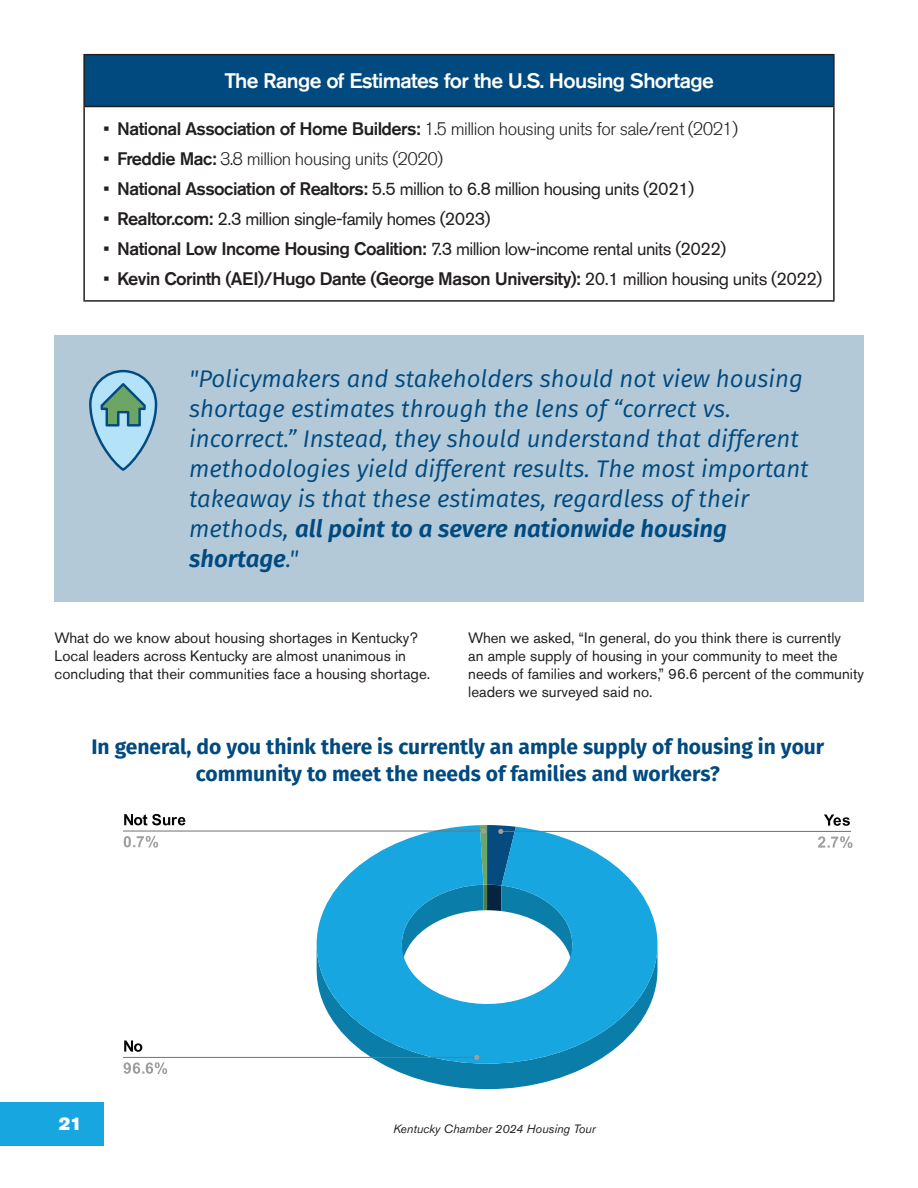
<style>
.page{position:relative;width:918px;height:1188px;background:#fff}
.page>*{position:absolute;margin:0;border:0;box-sizing:border-box;transform-origin:0 0}
.t1{font:italic 24px/30px "Fira Sans";color:#004a7f}
.t2{font:700 21px/27px "Fira Sans";color:#004a7f;text-align:center}
.t3{font:500 21px "Akzidenz Grotesk Std";letter-spacing:-.03em;color:#fff}
.t4{font:18.15px "Akzidenz Grotesk Std";letter-spacing:-.03em;color:#231f20}
.t5{font:300 18.15px "Akzidenz Grotesk Std";letter-spacing:-.03em;color:#231f20}
.t6{font:500 18.15px "Akzidenz Grotesk Std";letter-spacing:-.03em;color:#231f20}
.t7{font:18px "Akzidenz Grotesk Std Super";color:#fff}
.t8{font:15px/18px "Akzidenz Grotesk Std";color:#231f20}
.t9{font:italic 12px "Akzidenz Grotesk Std";color:#231f20}
.s1{font-weight:500}
.s2{font-weight:400}
.s3{font-weight:600}
</style>
<div class="page">
<div style="left:84px;top:55px;width:750px;height:52px;background:#004a7f"></div>
<hr style="left:83px;top:54px;width:752px;height:1px;background:#231f20">
<hr style="left:83px;top:55px;width:2px;height:51px;background:#231f20">
<hr style="left:833px;top:55px;width:2px;height:51px;background:#231f20">
<hr style="left:83px;top:106px;width:752px;height:1px;background:#231f20">
<hr style="left:83px;top:107px;width:2px;height:193px;background:#231f20">
<hr style="left:833px;top:107px;width:2px;height:193px;background:#231f20">
<hr style="left:83px;top:300px;width:752px;height:2px;background:#231f20">
<div style="left:54px;top:335px;width:810px;height:267px;background:#b3c9d8"></div>
<svg style="left:89px;top:370px;width:68px;height:101px"></svg>
<div style="left:0;top:1103px;width:104px;height:43px;background:#17a6df"></div>
<svg style="left:388px;top:1067px;width:198px;height:22px;fill:#0b7da9"></svg>
<svg style="left:316px;top:830px;width:351px;height:237px;fill:#17a6df"></svg>
<svg style="left:124px;top:814px;width:61px;height:11px"></svg>
<svg style="left:124px;top:836px;width:34px;height:12px"></svg>
<hr style="left:123px;top:831px;width:361px;height:1px;background:#767575">
<svg style="left:124px;top:1040px;width:18px;height:12px"></svg>
<svg style="left:124px;top:1062px;width:43px;height:12px"></svg>
<hr style="left:123px;top:1057px;width:354px;height:1px;background:#767575">
<svg style="left:474px;top:1055px;width:5px;height:5px"></svg>
<svg style="left:824px;top:814px;width:26px;height:12px"></svg>
<svg style="left:818px;top:836px;width:34px;height:12px"></svg>
<hr style="left:501px;top:831px;width:350px;height:1px;background:#767575">
<svg style="left:402px;top:825px;width:170px;height:145px"></svg>
<p class="t3" style="left:224px;top:68px;width:491px">The Range of Estimates for the U.S. Housing Shortage</p>
<p class="t5" style="left:104px;top:119px;width:636px"><span class="s1">• National Association of Home Builders:</span> 1.5 million housing units for sale/rent (2021)</p>
<p class="t5" style="left:104px;top:149px;width:341px"><span class="s1">• Freddie Mac:</span> 3.8 million housing units (2020)</p>
<p class="t4" style="left:104px;top:178px;width:592px"><span class="s1">• National Association of Realtors:</span> 5.5 million to 6.8 million housing units (2021)</p>
<p class="t4" style="left:104px;top:208px;width:388px"><span class="s1">• Realtor.com:</span> 2.3 million single-family homes (2023)</p>
<p class="t4" style="left:104px;top:238px;width:624px"><span class="s1">• National Low Income Housing Coalition:</span> 7.3 million low-income rental units (2022)</p>
<p class="t6" style="left:104px;top:268px;width:720px">• Kevin Corinth (AEI)/Hugo Dante (George Mason University): <span class="s2">20.1 million housing units (2022)</span></p>
<p class="t1" style="left:189px;top:363px;width:621px">"Policymakers and stakeholders should not view housing shortage estimates through the lens of “correct vs. incorrect.” Instead, they should understand that different methodologies yield different results. The most important takeaway is that these estimates, regardless of their methods, <span class="s3">all point to a severe nationwide housing shortage</span>."</p>
<p class="t8" style="left:55px;top:629px;width:377px">What do we know about housing shortages in Kentucky?<br>Local leaders across Kentucky are almost unanimous in concluding that their communities face a housing shortage.</p>
<p class="t8" style="left:468px;top:629px;width:397px">When we asked, “In general, do you think there is currently<br>an ample supply of housing in your community to meet the needs of families and workers,” 96.6 percent of the community leaders we surveyed said no.</p>
<p class="t2" style="left:91px;top:732px;width:734px">In general, do you think there is currently an ample supply of housing in your community to meet the needs of families and workers?</p>
<p class="t7" style="left:59px;top:1113px;width:25px">21</p>
<p class="t9" style="left:393px;top:1121px;width:204px">Kentucky Chamber 2024 Housing Tour</p>
</div>
